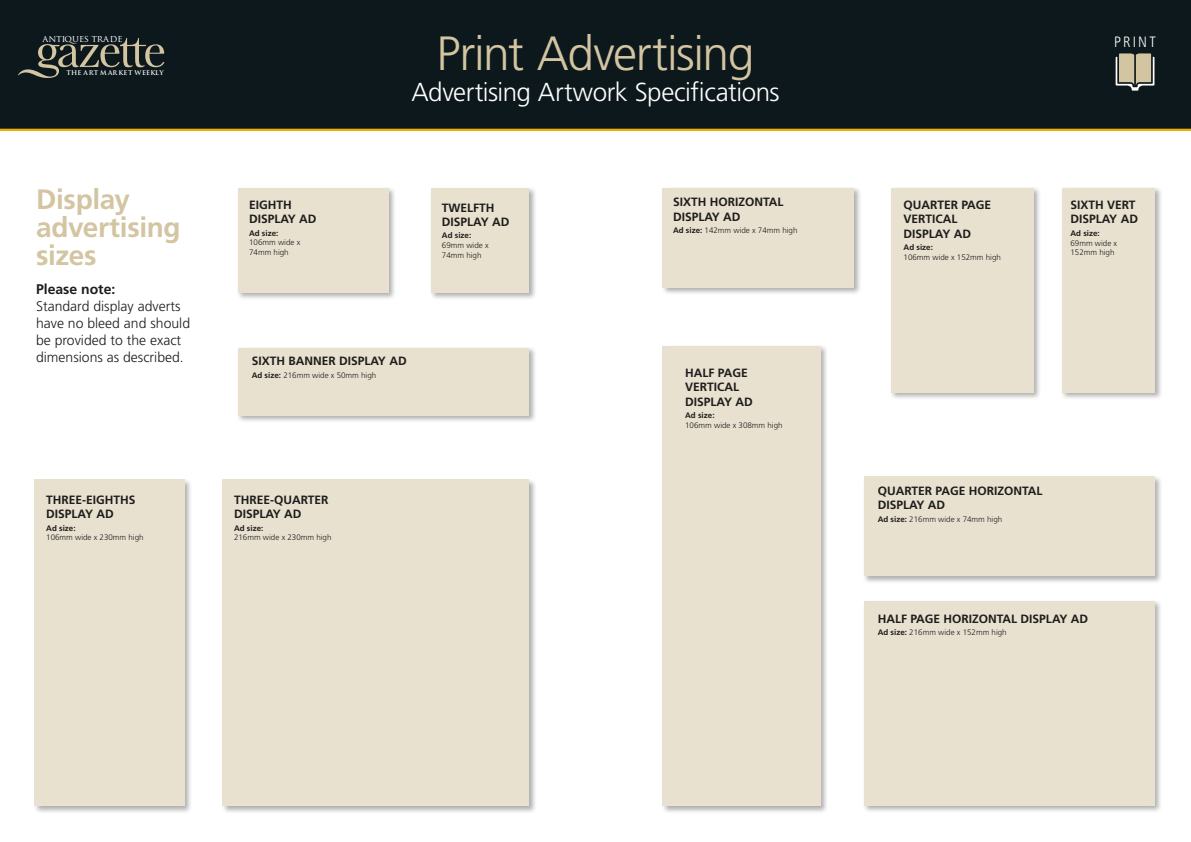
<style>
.page{position:relative;width:1191px;height:842px;background:#fff}
.page>*{position:absolute;margin:0;border:0;box-sizing:border-box;transform-origin:0 0}
.t1{font:300 48px "Frutiger LT Pro";letter-spacing:-.03em;color:#d3c5a2}
.t2{font:700 28px/28px "Frutiger LT Pro";letter-spacing:-.01em;color:#d3c5a2}
.t3{font:300 26px "Frutiger LT Pro";letter-spacing:-.02em;color:#fff}
.t4{font:300 condensed 15px "Frutiger LT Pro";letter-spacing:.14em;color:#fff}
.t5{font:300 14px/16.8px "Frutiger LT Pro";color:#1d1d1b}
.t6{font:700 14px "Frutiger LT Pro";color:#1d1d1b}
.t7{font:700 12px/14.4px "Frutiger LT Pro";color:#1d1d1b}
.t8{font:9.4px "Trajan Pro";color:#fff}
.t9{font:300 8px/9.6px "Frutiger LT Pro";color:#1d1d1b}
.t10{font:700 8px "Frutiger LT Pro";color:#1d1d1b}
.t11{font:700 6.4px "Trajan Pro";letter-spacing:.005em;color:#fff}
.s1{font-weight:700}
</style>
<div class="page">
<div style="left:661px;top:344px;width:167px;height:470px;background:#1d1d1b;opacity:.35"></div>
<div style="left:663px;top:346px;width:158px;height:460px;background:#e9e1d0"></div>
<div style="left:889px;top:186px;width:152px;height:214px;background:#1d1d1b;opacity:.35"></div>
<div style="left:891px;top:188px;width:142px;height:204px;background:#e9e1d0"></div>
<div style="left:862px;top:599px;width:300px;height:215px;background:#1d1d1b;opacity:.35"></div>
<div style="left:864px;top:601px;width:291px;height:205px;background:#e9e1d0"></div>
<div style="left:862px;top:475px;width:300px;height:109px;background:#1d1d1b;opacity:.35"></div>
<div style="left:864px;top:477px;width:291px;height:99px;background:#e9e1d0"></div>
<div style="left:661px;top:186px;width:201px;height:109px;background:#1d1d1b;opacity:.35"></div>
<div style="left:663px;top:188px;width:191px;height:99px;background:#e9e1d0"></div>
<div style="left:1060px;top:186px;width:102px;height:214px;background:#1d1d1b;opacity:.35"></div>
<div style="left:1062px;top:188px;width:93px;height:204px;background:#e9e1d0"></div>
<div style="left:236px;top:346px;width:301px;height:77px;background:#1d1d1b;opacity:.35"></div>
<div style="left:238px;top:348px;width:291px;height:67px;background:#e9e1d0"></div>
<div style="left:33px;top:478px;width:160px;height:336px;background:#1d1d1b;opacity:.35"></div>
<div style="left:35px;top:480px;width:150px;height:326px;background:#e9e1d0"></div>
<div style="left:221px;top:478px;width:315px;height:336px;background:#1d1d1b;opacity:.35"></div>
<div style="left:223px;top:480px;width:306px;height:326px;background:#e9e1d0"></div>
<div style="left:429px;top:186px;width:108px;height:114px;background:#1d1d1b;opacity:.35"></div>
<div style="left:431px;top:188px;width:98px;height:105px;background:#e9e1d0"></div>
<div style="left:236px;top:186px;width:160px;height:114px;background:#1d1d1b;opacity:.35"></div>
<div style="left:238px;top:188px;width:150px;height:105px;background:#e9e1d0"></div>
<div style="left:0;top:0;width:1191px;height:131px;background:#0d181c"></div>
<hr style="left:0;top:129px;width:1191px;height:2px;background:#f1af00">
<svg style="left:18px;top:38px;width:146px;height:40px"></svg>
<div style="left:1115px;top:53px;width:41px;height:40px;background:#1d1d1b;opacity:.35"></div>
<svg style="left:1115px;top:53px;width:39px;height:38px"></svg>
<p class="t8" style="left:43px;top:33px;width:82px">ANTIQUES TRADE</p>
<p class="t11" style="left:67px;top:69px;width:99px">THE ART M AR KET WEEKLY</p>
<h2 class="t2" style="left:36px;top:185px;width:146px">Display advertising sizes</h2>
<p class="t6" style="left:36px;top:281px;width:81px">Please note:</p>
<p class="t5" style="left:36px;top:298px;width:156px">Standard display adverts have no bleed and should be provided to the exact dimensions as described.</p>
<p class="t7" style="left:46px;top:492px;width:15px">Three</p>
<p class="t7" style="left:82px;top:492px;width:19px">-Eight</p>
<p class="t7" style="left:120px;top:492px;width:15px">Hs</p>
<p class="t7" style="left:46px;top:507px;width:69px">DISPLAY AD</p>
<p class="t10" style="left:46px;top:523px;width:31px">Ad size:</p>
<p class="t9" style="left:46px;top:533px;width:99px">106mm wide x 230mm high</p>
<p class="t7" style="left:249px;top:198px;width:69px">EIGHTH<br>DISPLAY AD</p>
<p class="t10" style="left:249px;top:228px;width:31px">Ad size:</p>
<p class="t9" style="left:249px;top:238px;width:53px">106mm wide x<br>74mm high</p>
<h1 class="t1" style="left:436px;top:26px;width:319px">Print Advertising</h1>
<h3 class="t3" style="left:411px;top:77px;width:370px">Advertising Artwork Specifications</h3>
<p class="t7" style="left:442px;top:200px;width:69px">Twelfth<br>DISPLAY AD</p>
<p class="t10" style="left:442px;top:231px;width:31px">Ad size:</p>
<p class="t9" style="left:442px;top:240px;width:48px">69mm wide x<br>74mm high</p>
<p class="t7" style="left:673px;top:195px;width:112px">SIXTH HORIZONTAL<br>DISPLAY AD</p>
<p class="t9" style="left:673px;top:226px;width:126px"><span class="s1">Ad size:</span> 142mm wide x 74mm high</p>
<p class="t7" style="left:252px;top:354px;width:156px">SIXTH BANNER DISPLAY AD</p>
<p class="t9" style="left:252px;top:370px;width:126px"><span class="s1">Ad size:</span> 216mm wide x 50mm high</p>
<p class="t7" style="left:234px;top:492px;width:96px;text-indent:36px">-QUARTER<br>DISPLAY AD</p>
<p class="t10" style="left:234px;top:523px;width:31px">Ad size:</p>
<p class="t9" style="left:234px;top:533px;width:99px">216mm wide x 230mm high</p>
<p class="t7" style="left:234px;top:492px;width:15px">Three</p>
<p class="t7" style="left:685px;top:365px;width:69px">HALF PAGE<br>VERTICAL<br>DISPLAY AD</p>
<p class="t10" style="left:685px;top:411px;width:31px">Ad size:</p>
<p class="t9" style="left:685px;top:420px;width:99px">106mm wide x 308mm high</p>
<p class="t7" style="left:903px;top:198px;width:89px">QUARTER PAGE<br>VERTICAL<br>DISPLAY AD</p>
<p class="t10" style="left:903px;top:243px;width:31px">Ad size:</p>
<p class="t9" style="left:903px;top:252px;width:99px">106mm wide x 152mm high</p>
<p class="t4" style="left:1114px;top:33px;width:43px">PRINT</p>
<p class="t7" style="left:1070px;top:198px;width:69px">SIXTH VERT<br>DISPLAY AD</p>
<p class="t10" style="left:1070px;top:228px;width:31px">Ad size:</p>
<p class="t9" style="left:1070px;top:238px;width:48px">69mm wide x<br>152mm high</p>
<p class="t7" style="left:877px;top:484px;width:166px">QUARTER PAGE HORIZONTAL<br>DISPLAY AD</p>
<p class="t9" style="left:877px;top:514px;width:126px"><span class="s1">Ad size:</span> 216mm wide x 74mm high</p>
<p class="t7" style="left:877px;top:611px;width:212px">HALF PAGE HORIZONTAL DISPLAY AD</p>
<p class="t9" style="left:877px;top:628px;width:130px"><span class="s1">Ad size:</span> 216mm wide x 152mm high</p>
</div>
